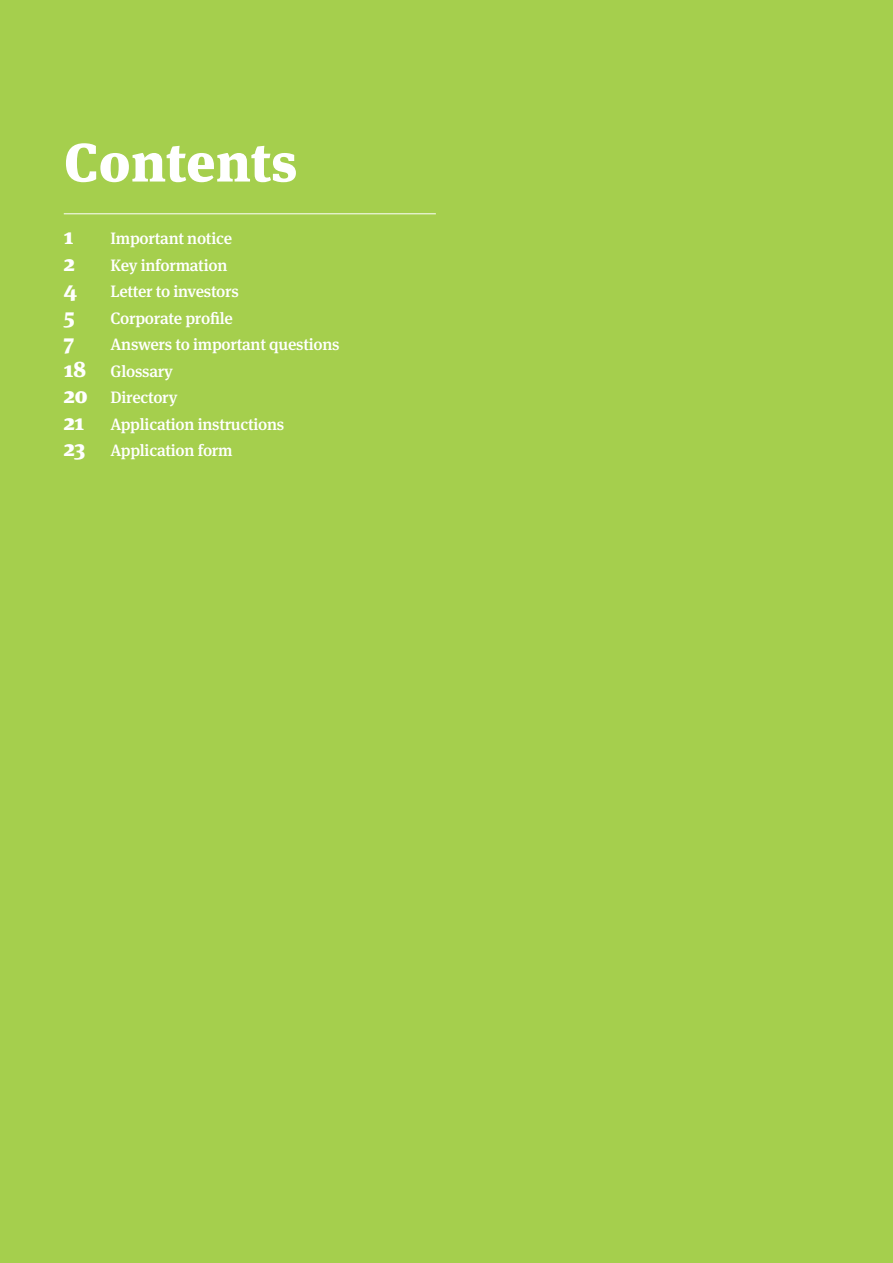
<style>
.page{position:relative;width:893px;height:1263px;background:#a5cf4d}
.page>*{position:absolute;margin:0;border:0;box-sizing:border-box;transform-origin:0 0}
.t1{font:900 54px "Meta Serif OT";letter-spacing:.005em;color:#fff}
.t2{font:900 22.5px "Meta Serif OT";color:#fff}
.t3{font:500 16.5px/26.5px "Meta Serif OT";letter-spacing:-.015em;color:#fff}
.s1{font-weight:900;font-size:22.5px}
</style>
<div class="page">
<hr style="left:64px;top:213px;width:372px;height:1px;background:#fff">
<h1 class="t1" style="left:64px;top:128px;width:235px">Contents</h1>
<h2 class="t2" style="left:64px;top:222px;width:11px">1</h2>
<p class="t3" style="left:111px;top:225px;width:123px">Important notice</p>
<h2 class="t2" style="left:64px;top:248px;width:13px">2</h2>
<p class="t3" style="left:111px;top:252px;width:118px">Key information</p>
<h2 class="t2" style="left:64px;top:275px;width:14px">4</h2>
<p class="t3" style="left:111px;top:278px;width:130px">Letter to investors</p>
<h2 class="t2" style="left:64px;top:301px;width:13px">5</h2>
<p class="t3" style="left:111px;top:305px;width:124px">Corporate profile</p>
<h2 class="t2" style="left:64px;top:328px;width:12px">7</h2>
<p class="t3" style="left:64px;top:331px;width:277px;text-indent:47px">Answers to important questions<br><span class="s1">18</span> Glossary<br><span class="s1">20</span> Directory<br><span class="s1">21</span> Application instructions<br><span class="s1">23</span> Application form</p>
</div>
